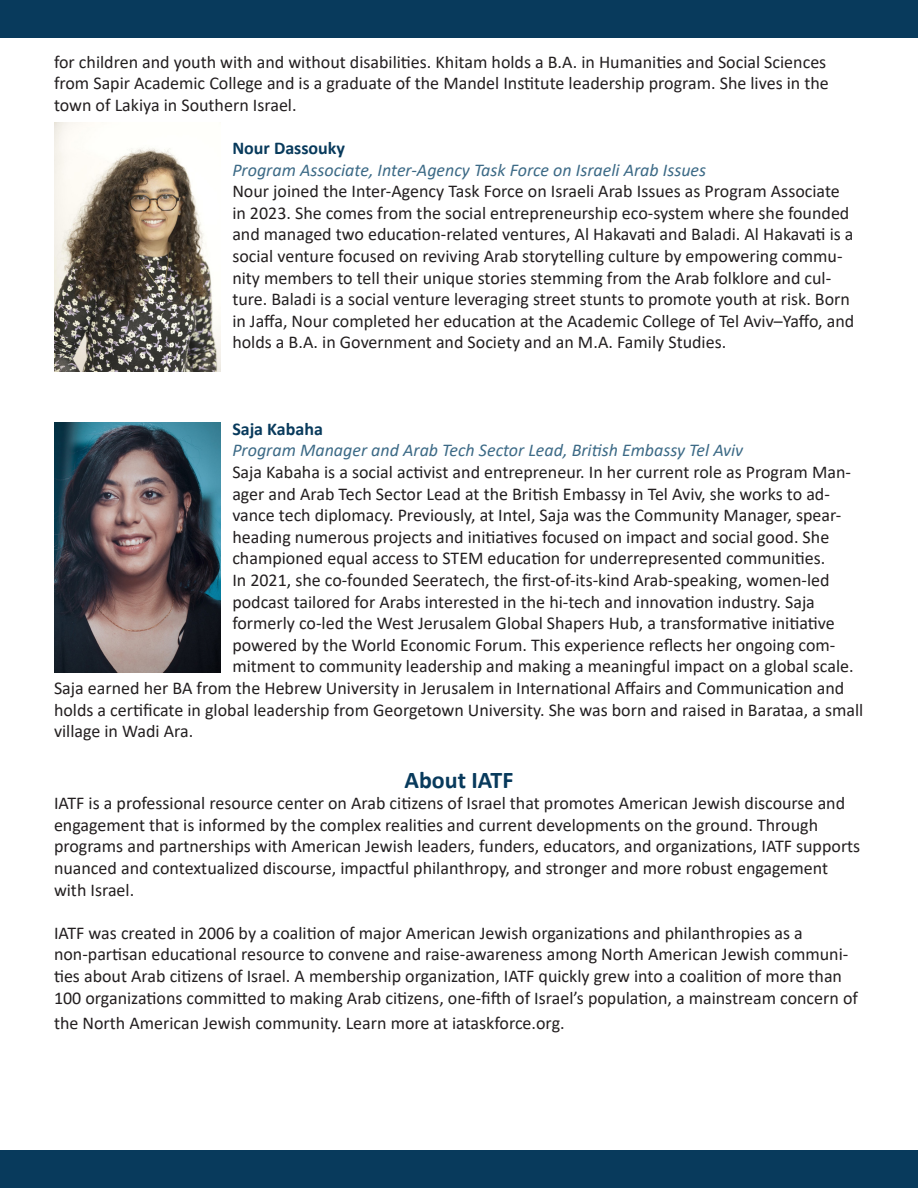
<style>
.page{position:relative;width:918px;height:1188px;background:#fff}
.page>*{position:absolute;margin:0;border:0;box-sizing:border-box;transform-origin:0 0}
.t1{font:700 24px "Calibri";color:#083a5c}
.t2{font:18px/21.6px "Calibri";color:#231f20}
.t3{font:italic 18px "Calibri";color:#3c6a86}
.t4{font:700 18px "Calibri";color:#083a5c}
</style>
<div class="page">
<img style="left:54px;top:122px;width:166px;height:250px">
<img style="left:54px;top:423px;width:166px;height:249px">
<div style="left:0;top:1150px;width:918px;height:38px;background:#083a5c"></div>
<div style="left:0;top:0;width:918px;height:38px;background:#083a5c"></div>
<p class="t2" style="left:54px;top:50px;width:776px">for children and youth with and without disabilities. Khitam holds a B.A. in Humanities and Social Sciences from Sapir Academic College and is a graduate of the Mandel Institute leadership program. She lives in the town of Lakiya in Southern Israel.</p>
<p class="t4" style="left:232px;top:135px;width:114px">Nour Dassouky</p>
<p class="t3" style="left:232px;top:157px;width:475px">Program Associate, Inter-Agency Task Force on Israeli Arab Issues</p>
<p class="t2" style="left:232px;top:180px;width:623px">Nour joined the Inter-Agency Task Force on Israeli Arab Issues as Program Associate in 2023. She comes from the social entrepreneurship eco-system where she founded and managed two education-related ventures, Al Hakavati and Baladi. Al Hakavati is a social venture focused on reviving Arab storytelling culture by empowering commu&shy;nity members to tell their unique stories stemming from the Arab folklore and cul&shy;ture. Baladi is a social venture leveraging street stunts to promote youth at risk. Born in Jaffa, Nour completed her education at the Academic College of Tel Aviv–Yaffo, and holds a B.A. in Government and Society and an M.A. Family Studies.</p>
<p class="t4" style="left:232px;top:416px;width:92px">Saja Kabaha</p>
<p class="t3" style="left:232px;top:438px;width:512px">Program Manager and Arab Tech Sector Lead, British Embassy Tel Aviv</p>
<p class="t2" style="left:232px;top:461px;width:620px">Saja Kabaha is a social activist and entrepreneur. In her current role as Program Man&shy;ager and Arab Tech Sector Lead at the British Embassy in Tel Aviv, she works to ad&shy;vance tech diplomacy. Previously, at Intel, Saja was the Community Manager, spear&shy;heading numerous projects and initiatives focused on impact and social good. She championed equal access to STEM education for underrepresented communities.</p>
<p class="t2" style="left:232px;top:569px;width:599px">In 2021, she co-founded Seeratech, the first-of-its-kind Arab-speaking, women-led</p>
<p class="t2" style="left:232px;top:590px;width:584px">podcast tailored for Arabs interested in the hi-tech and innovation industry. Saja</p>
<p class="t2" style="left:232px;top:612px;width:604px">formerly co-led the West Jerusalem Global Shapers Hub, a transformative initiative</p>
<p class="t2" style="left:232px;top:633px;width:605px">powered by the World Economic Forum. This experience reflects her ongoing com-</p>
<p class="t2" style="left:232px;top:655px;width:623px">mitment to community leadership and making a meaningful impact on a global scale.</p>
<p class="t2" style="left:54px;top:677px;width:792px">Saja earned her BA from the Hebrew University in Jerusalem in International Affairs and Communication and</p>
<p class="t2" style="left:54px;top:698px;width:811px">holds a certificate in global leadership from Georgetown University. She was born and raised in Barataa, a small</p>
<p class="t2" style="left:54px;top:720px;width:141px">village in Wadi Ara.</p>
<p class="t1" style="left:405px;top:763px;width:110px">About IATF</p>
<p class="t2" style="left:54px;top:792px;width:808px">IATF is a professional resource center on Arab citizens of Israel that promotes American Jewish discourse and engagement that is informed by the complex realities and current developments on the ground. Through programs and partnerships with American Jewish leaders, funders, educators, and organizations, IATF supports nuanced and contextualized discourse, impactful philanthropy, and stronger and more robust engagement with Israel.</p>
<p class="t2" style="left:54px;top:921px;width:805px">IATF was created in 2006 by a coalition of major American Jewish organizations and philanthropies as a non-partisan educational resource to convene and raise-awareness among North American Jewish communi&shy;ties about Arab citizens of Israel. A membership organization, IATF quickly grew into a coalition of more than 100 organizations committed to making Arab citizens, one-fifth of Israel’s population, a mainstream concern of</p>
<p class="t2" style="left:54px;top:1011px;width:512px">the North American Jewish community. Learn more at iataskforce.org.</p>
</div>
